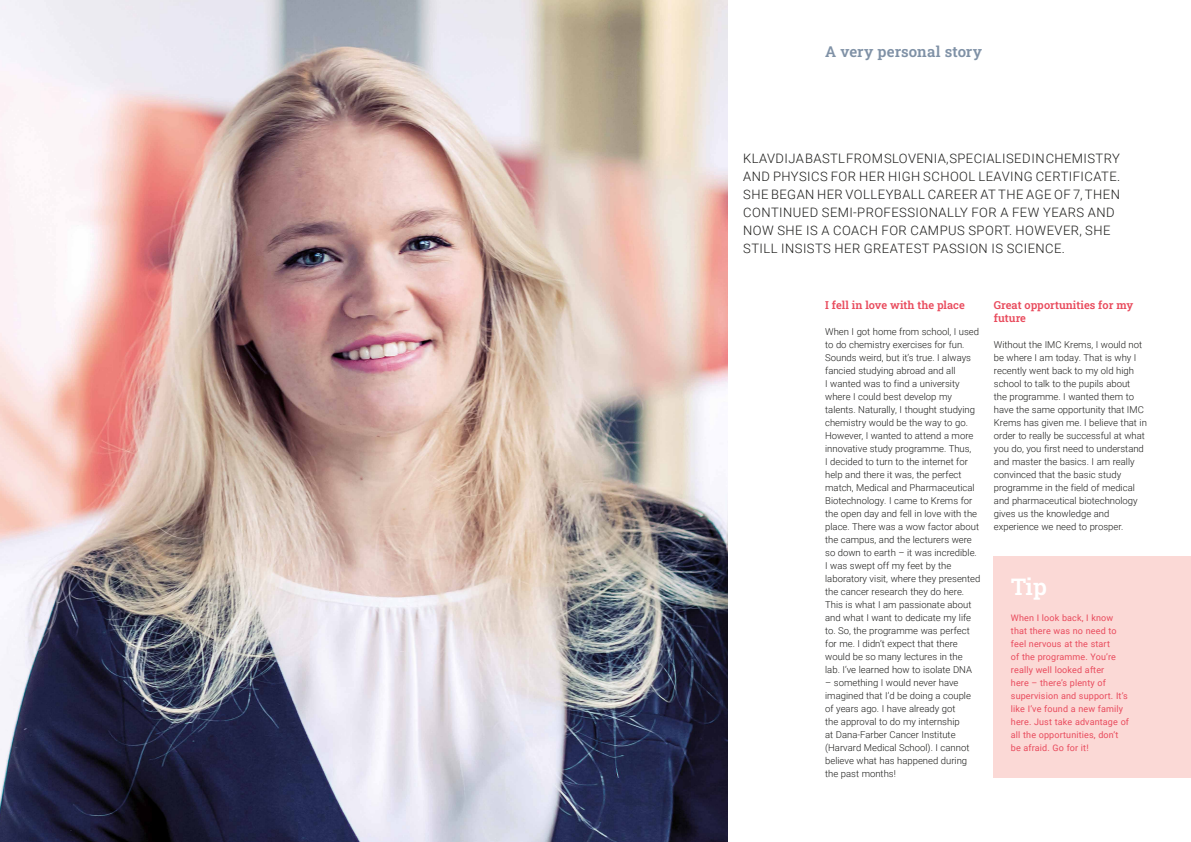
<style>
.page{position:relative;width:1191px;height:842px;background:#fff}
.page>*{position:absolute;margin:0;border:0;box-sizing:border-box;transform-origin:0 0}
.t1{font:600 23px "Roboto Slab";color:#fff}
.t2{font:600 15px "Roboto Slab";letter-spacing:.005em;color:#7f91a6}
.t3{font:300 13px/18px "Roboto";letter-spacing:.035em;color:#1d1d1b}
.t4{font:600 11px/13px "Roboto Slab";color:#e94b5d}
.t5{font:300 9.5px/13px "Roboto";color:#1d1d1b}
.t6{font:9px/13px "Roboto";letter-spacing:.015em;color:#e94b5d}
</style>
<div class="page">
<img style="left:0;top:0;width:727px;height:842px">
<div style="left:994px;top:556px;width:197px;height:221px;background:#fbd9d6"></div>
<h2 class="t2" style="left:825px;top:41px;width:158px">A very personal story</h2>
<p class="t3" style="left:743px;top:149px;width:378px">KLAVDIJA BASTL FROM SLOVENIA, SPECIALISED IN CHEMISTRY AND PHYSICS FOR HER HIGH SCHOOL LEAVING CERTIFICATE.<br>SHE BEGAN HER VOLLEYBALL CAREER AT THE AGE OF 7, THEN CONTINUED SEMI-PROFESSIONALLY FOR A FEW YEARS AND NOW SHE IS A COACH FOR CAMPUS SPORT. HOWEVER, SHE STILL INSISTS HER GREATEST PASSION IS SCIENCE.</p>
<p class="t4" style="left:825px;top:298px;width:141px">I fell in love with the place</p>
<p class="t5" style="left:825px;top:325px;width:157px">When I got home from school, I used to do chemistry exercises for fun.<br>Sounds weird, but it’s true. I always fancied studying abroad and all<br>I wanted was to find a university where I could best develop my talents. Naturally, I thought studying chemistry would be the way to go.<br>However, I wanted to attend a more innovative study programme. Thus,<br>I decided to turn to the internet for help and there it was, the perfect match, Medical and Pharmaceutical Biotechnology. I came to Krems for the open day and fell in love with the place. There was a wow factor about the campus, and the lecturers were so down to earth – it was incredible.<br>I was swept off my feet by the laboratory visit, where they presented the cancer research they do here.<br>This is what I am passionate about and what I want to dedicate my life to. So, the programme was perfect for me. I didn’t expect that there would be so many lectures in the<br>lab. I‘ve learned how to isolate DNA</p>
<p class="t5" style="left:825px;top:676px;width:147px">– something I would never have imagined that I’d be doing a couple of years ago. I have already got the approval to do my internship<br>at Dana-Farber Cancer Institute (Harvard Medical School). I cannot believe what has happened during the past months!</p>
<p class="t4" style="left:994px;top:298px;width:141px">Great opportunities for my future</p>
<p class="t5" style="left:994px;top:338px;width:154px">Without the IMC Krems, I would not be where I am today. That is why I recently went back to my old high school to talk to the pupils about<br>the programme. I wanted them to have the same opportunity that IMC<br>Krems has given me. I believe that in order to really be successful at what you do, you first need to understand and master the basics. I am really convinced that the basic study programme in the field of medical and pharmaceutical biotechnology gives us the knowledge and experience we need to prosper.</p>
<h1 class="t1" style="left:1011px;top:571px;width:37px">Tip</h1>
<p class="t6" style="left:1011px;top:611px;width:120px">When I look back, I know that there was no need to feel nervous at the start<br>of the programme. You’re really well looked after<br>here – there’s plenty of supervision and support. It’s like I’ve found a new family here. Just take advantage of all the opportunities, don’t be afraid. Go for it!</p>
</div>
